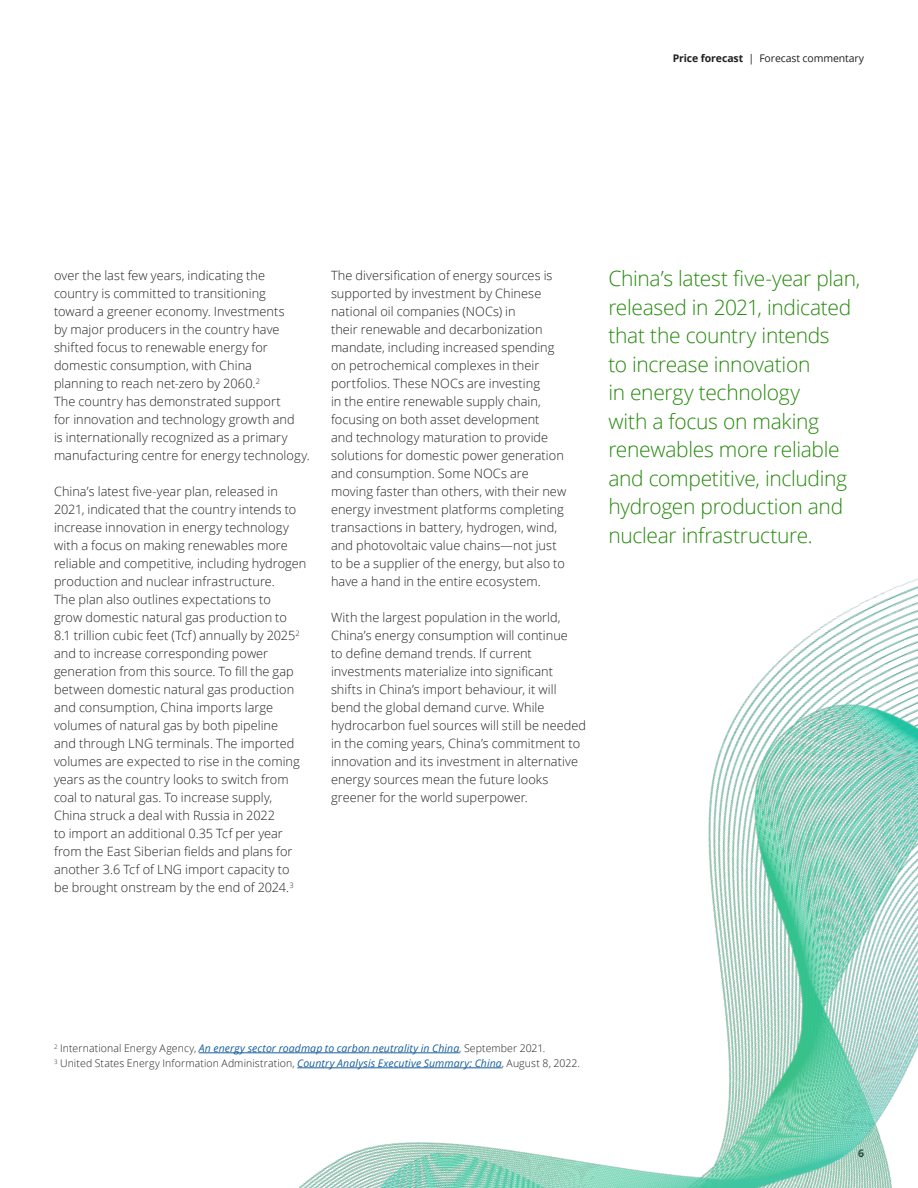
<style>
.page{position:relative;width:918px;height:1188px;background:#fff}
.page>*{position:absolute;margin:0;border:0;box-sizing:border-box;transform-origin:0 0}
.Quote_pullout_small{font:300 21px/28.5px "Open Sans";letter-spacing:-.015em;color:#26890d}
.Body_copy__8_5_12pt{font:300 12.75px/18px "Open Sans";letter-spacing:.005em;color:#231f20}
.Number_list_level_1{font:300 10.5px "Open Sans";letter-spacing:.01em;color:#231f20}
.Number_list_level_1-2{font:italic 10.5px "Open Sans";letter-spacing:.01em;color:#175d9e}
.Brochure_title___Rig{font:10.5px "Open Sans";letter-spacing:-.01em;color:#231f20}
.t1{font:700 10.5px "Open Sans";color:#231f20}
.s1{font-weight:700}
.s2{font-weight:300;font-style:normal;color:#231f20}
.s3{font-weight:400;font-style:italic;color:#175d9e}
</style>
<div class="page">
<img style="left:198px;top:578px;width:720px;height:610px">
<hr style="left:199px;top:1053px;width:260px;height:1px;background:#175d9e">
<hr style="left:297px;top:1068px;width:205px;height:1px;background:#175d9e">
<p class="Brochure_title___Rig" style="left:673px;top:51px;width:193px"><span class="s1">Price forecast</span> | Forecast commentary</p>
<p class="Body_copy__8_5_12pt" style="left:54px;top:266px;width:232px">over the last few years, indicating the country is committed to transitioning toward a greener economy. Investments by major producers in the country have shifted focus to renewable energy for domestic consumption, with China planning to reach net-zero by 2060.<sup>2</sup></p>
<p class="Body_copy__8_5_12pt" style="left:54px;top:392px;width:257px">The country has demonstrated support<br>for innovation and technology growth and<br>is internationally recognized as a primary manufacturing centre for energy technology.</p>
<p class="Body_copy__8_5_12pt" style="left:54px;top:482px;width:254px">China’s latest five-year plan, released in 2021, indicated that the country intends to increase innovation in energy technology with a focus on making renewables more reliable and competitive, including hydrogen production and nuclear infrastructure.<br>The plan also outlines expectations to<br>grow domestic natural gas production to 8.1 trillion cubic feet (Tcf) annually by 2025<sup>2 </sup>and to increase corresponding power generation from this source. To fill the gap between domestic natural gas production and consumption, China imports large volumes of natural gas by both pipeline<br>and through LNG terminals. The imported volumes are expected to rise in the coming years as the country looks to switch from coal to natural gas. To increase supply, China struck a deal with Russia in 2022<br>to import an additional 0.35 Tcf per year from the East Siberian fields and plans for another 3.6 Tcf of LNG import capacity to be brought onstream by the end of 2024.<sup>3</sup></p>
<p class="Body_copy__8_5_12pt" style="left:331px;top:266px;width:237px">The diversification of energy sources is supported by investment by Chinese national oil companies (NOCs) in<br>their renewable and decarbonization mandate, including increased spending on petrochemical complexes in their portfolios. These NOCs are investing<br>in the entire renewable supply chain, focusing on both asset development<br>and technology maturation to provide solutions for domestic power generation and consumption. Some NOCs are moving faster than others, with their new energy investment platforms completing transactions in battery, hydrogen, wind, and photovoltaic value chains—not just to be a supplier of the energy, but also to have a hand in the entire ecosystem.</p>
<p class="Body_copy__8_5_12pt" style="left:331px;top:608px;width:257px">With the largest population in the world, China’s energy consumption will continue<br>to define demand trends. If current investments materialize into significant shifts in China’s import behaviour, it will bend the global demand curve. While hydrocarbon fuel sources will still be needed in the coming years, China’s commitment to innovation and its investment in alternative energy sources mean the future looks greener for the world superpower.</p>
<p class="Quote_pullout_small" style="left:608px;top:264px;width:254px">China’s latest five-year plan, released in 2021, indicated that the country intends<br>to increase innovation<br>in energy technology<br>with a focus on making renewables more reliable and competitive, including hydrogen production and nuclear infrastructure.</p>
<p class="Number_list_level_1-2" style="left:54px;top:1041px;width:493px"><sup>2</sup> <span class="s2">International Energy Agency,</span> An energy sector roadmap to carbon neutrality in China<span class="s2">, September 2021.</span></p>
<p class="Number_list_level_1" style="left:54px;top:1056px;width:528px"><sup>3</sup> United States Energy Information Administration, <span class="s3">Country Analysis Executive Summary: China</span>, August 8, 2022.</p>
<p class="t1" style="left:858px;top:1146px;width:7px">6</p>
</div>
